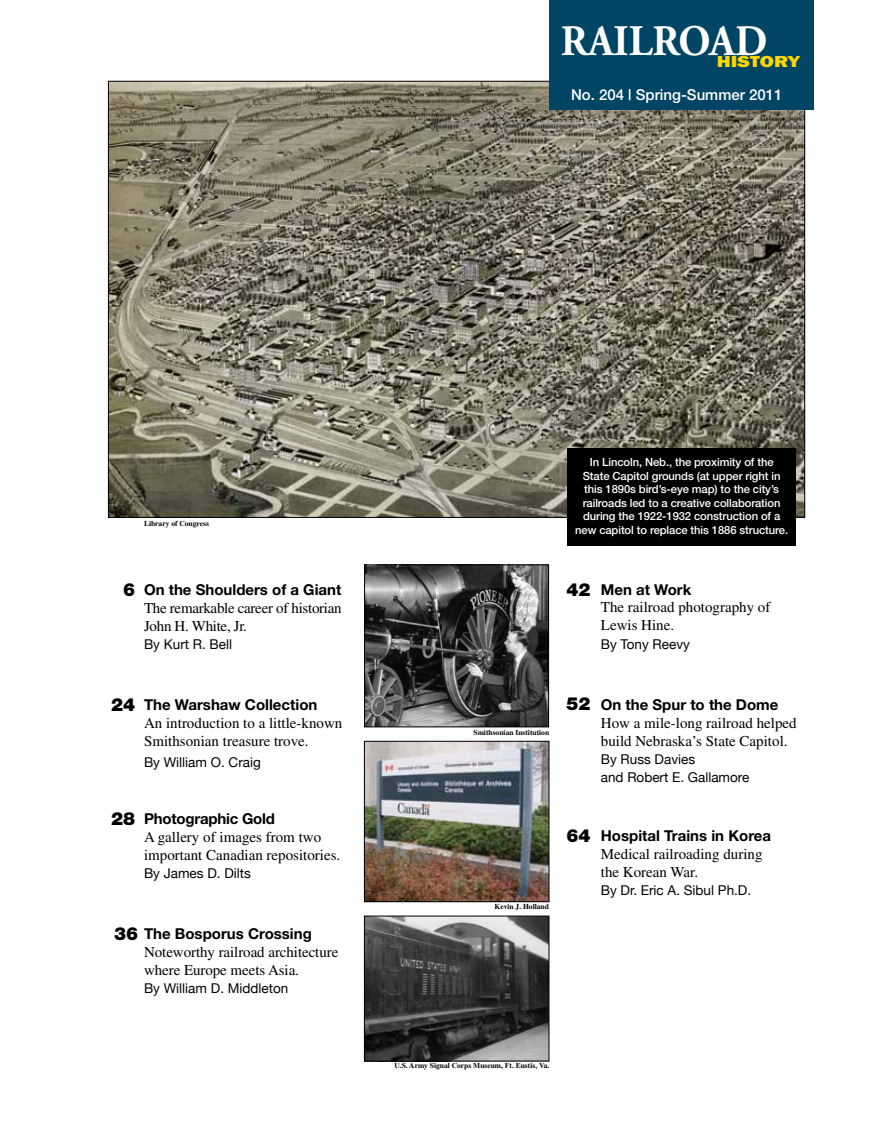
<style>
.page{position:relative;width:886px;height:1134px;background:#fff}
.page>*{position:absolute;margin:0;border:0;box-sizing:border-box;transform-origin:0 0}
.t1{font:700 43.5px "Adobe Garamond";color:#fff;scale:.94 1}
.t2{font:900 18px "Helvetica Neue";color:#000}
.t3{font:800 16.5px "Franklin Got Md ITC";color:#fcd502;scale:1.25 1}
.t4{font:15px/18px "Times";color:#000}
.t5{font:700 15px "Helvetica Neue";color:#000}
.t6{font:15px/18px "Times";letter-spacing:-.02em;color:#000}
.t7{font:500 15px "Helvetica Neue";color:#fff}
.t8{font:13.5px/18px "Helvetica Neue";color:#000}
.t9{font:500 11.25px/13.5px "Helvetica Neue";letter-spacing:-.01em;color:#fff;text-align:center}
.t10{font:700 7.5px "Times";color:#000}
</style>
<div class="page">
<img style="left:110px;top:83px;width:693px;height:433px">
<img style="left:366px;top:567px;width:181px;height:158px">
<div style="left:364px;top:565px;width:185px;height:162px;border:1px solid #000"></div>
<div style="left:549px;top:0;width:264px;height:110px;background:#004563"></div>
<img style="left:366px;top:918px;width:181px;height:141px">
<div style="left:364px;top:916px;width:185px;height:145px;border:1px solid #000"></div>
<img style="left:366px;top:743px;width:181px;height:157px">
<div style="left:364px;top:741px;width:185px;height:161px;border:1px solid #000"></div>
<div style="left:567px;top:448px;width:229px;height:98px;background:#000"></div>
<h1 class="t1" style="left:561px;top:18px;width:221px">RAILROAD</h1>
<p class="t3" style="left:717px;top:53px;width:68px">HISTORY</p>
<p class="t7" style="left:571px;top:86px;width:213px">No. 204 | Spring-Summer 2011</p>
<p class="t10" style="left:144px;top:519px;width:66px">Library of Congress</p>
<p class="t2" style="left:123px;top:579px;width:14px">6</p>
<p class="t5" style="left:144px;top:580px;width:199px">On the Shoulders of a Giant</p>
<p class="t6" style="left:144px;top:599px;width:199px">The remarkable career of historian<br>John H. White, Jr.</p>
<p class="t8" style="left:144px;top:635px;width:90px">By Kurt R. Bell</p>
<p class="t2" style="left:111px;top:693px;width:26px">24</p>
<p class="t5" style="left:144px;top:695px;width:175px">The Warshaw Collection</p>
<p class="t4" style="left:144px;top:714px;width:200px">An introduction to a little-known<br>Smithsonian treasure trove.</p>
<p class="t8" style="left:144px;top:753px;width:118px">By William O. Craig</p>
<p class="t2" style="left:111px;top:808px;width:26px">28</p>
<p class="t5" style="left:144px;top:809px;width:132px">Photographic Gold</p>
<p class="t4" style="left:144px;top:828px;width:198px">A gallery of images from two important Canadian repositories.</p>
<p class="t8" style="left:144px;top:864px;width:108px">By James D. Dilts</p>
<p class="t2" style="left:114px;top:923px;width:26px">36</p>
<p class="t5" style="left:144px;top:925px;width:169px">The Bosporus Crossing</p>
<p class="t4" style="left:144px;top:943px;width:196px">Noteworthy railroad architecture where Europe meets Asia.</p>
<p class="t8" style="left:144px;top:979px;width:146px">By William D. Middleton</p>
<p class="t9" style="left:575px;top:455px;width:214px">In Lincoln, Neb., the proximity of the State Capitol grounds (at upper right in this 1890s bird’s-eye map) to the city’s railroads led to a creative collaboration during the 1922-1932 construction of a new capitol to replace this 1886 structure.</p>
<p class="t2" style="left:566px;top:579px;width:26px">42</p>
<p class="t5" style="left:601px;top:581px;width:92px">Men at Work</p>
<p class="t4" style="left:601px;top:598px;width:171px">The railroad photography of<br>Lewis Hine.</p>
<p class="t8" style="left:601px;top:635px;width:91px">By Tony Reevy</p>
<p class="t10" style="left:473px;top:728px;width:77px">Smithsonian Institution</p>
<p class="t2" style="left:566px;top:693px;width:26px">52</p>
<p class="t5" style="left:601px;top:695px;width:179px">On the Spur to the Dome</p>
<p class="t4" style="left:601px;top:714px;width:197px">How a mile-long railroad helped build Nebraska’s State Capitol.</p>
<p class="t8" style="left:601px;top:750px;width:150px">By Russ Davies<br>and Robert E. Gallamore</p>
<p class="t10" style="left:494px;top:902px;width:56px">Kevin J. Holland</p>
<p class="t2" style="left:566px;top:825px;width:26px">64</p>
<p class="t5" style="left:601px;top:826px;width:172px">Hospital Trains in Korea</p>
<p class="t4" style="left:601px;top:845px;width:163px">Medical railroading during the Korean War.</p>
<p class="t8" style="left:601px;top:881px;width:152px">By Dr. Eric A. Sibul Ph.D.</p>
<p class="t10" style="left:394px;top:1061px;width:156px">U.S. Army Signal Corps Museum, Ft. Eustis, Va.</p>
</div>
